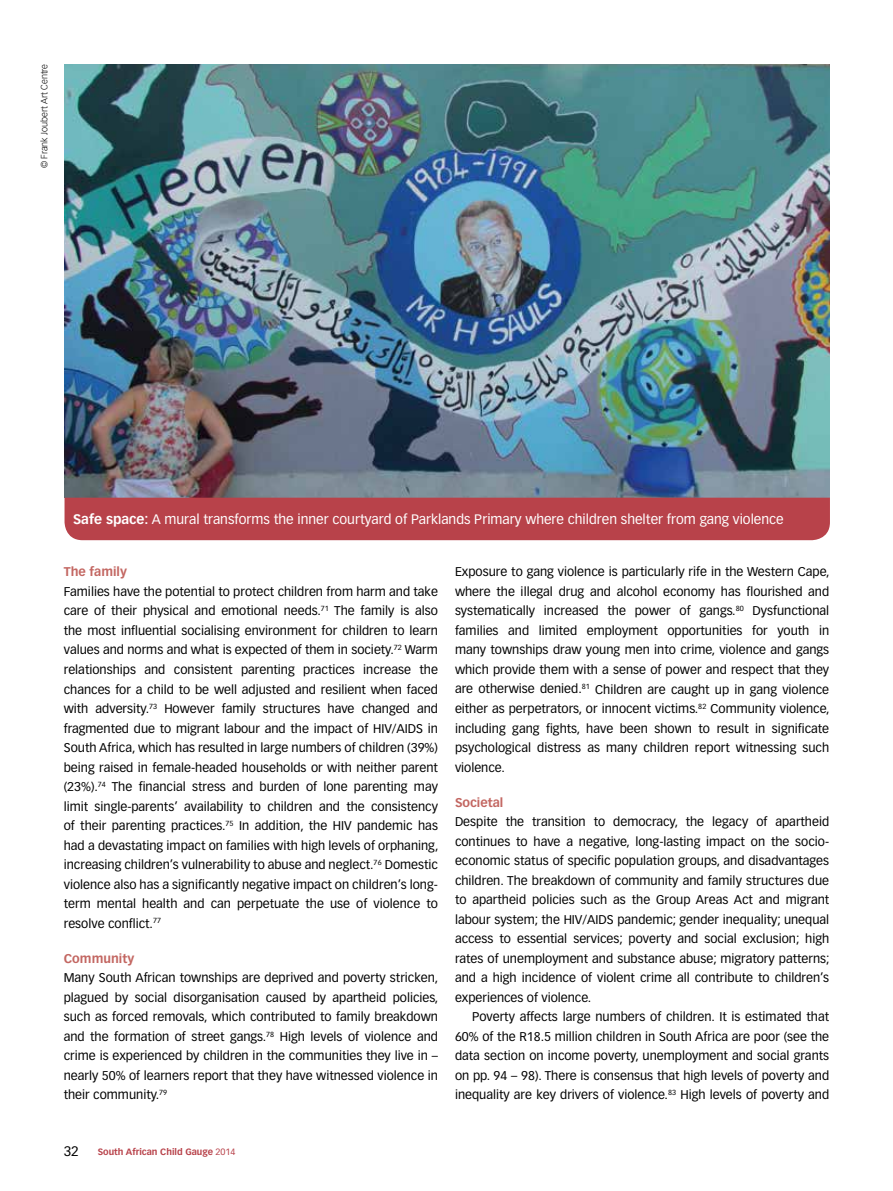
<style>
.page{position:relative;width:893px;height:1191px;background:#fff}
.page>*{position:absolute;margin:0;border:0;box-sizing:border-box;transform-origin:0 0}
.t1{font:13.5px "Vectora LH";color:#fff}
.t2{font:13.5px "Vectora LT Std";color:#000}
.t3{font:12.45px/19.5px "Vectora LT Std";color:#000;text-align:justify}
.t4{font:700 12.45px "Vectora LT Std";color:#c36762}
.t5{font:700 9px "Vectora LT Std";color:#b8424a}
.t6{font:300 9px "Vectora LT Std";color:#000}
.s1{font-weight:700}
.s2{font-weight:400}
</style>
<div class="page">
<img style="left:65px;top:65px;width:765px;height:432px">
<div style="left:65px;top:497px;width:765px;height:43px;background:#b8424a"></div>
<p class="t6" style="left:39px;top:168px;width:106px;rotate:-90deg">© Frank Joubert Art Centre</p>
<p class="t1" style="left:73px;top:511px;width:712px"><span class="s1">Safe space:</span> A mural transforms the inner courtyard of Parklands Primary where children shelter from gang violence</p>
<p class="t4" style="left:64px;top:564px;width:65px">The family</p>
<p class="t3" style="left:64px;top:582px;width:376px">Families have the potential to protect children from harm and take care of their physical and emotional needs.<sup>71</sup> The family is also the most influential socialising environment for children to learn values and norms and what is expected of them in society.<sup>72</sup> Warm relationships and consistent parenting practices increase the chances for a child to be well adjusted and resilient when faced with adversity.<sup>73</sup> However family structures have changed and fragmented due to migrant labour and the impact of HIV/AIDS in South Africa, which has resulted in large numbers of children (39%) being raised in female-headed households or with neither parent (23%).<sup>74</sup> The financial stress and burden of lone parenting may limit single-parents’ availability to children and the consistency of their parenting practices.<sup>75</sup> In addition, the HIV pandemic has had a devastating impact on families with high levels of orphaning, increasing children’s vulnerability to abuse and neglect.<sup>76</sup> Domestic violence also has a significantly negative impact on children’s long&shy;term mental health and can perpetuate the use of violence to resolve conflict.<sup>77</sup></p>
<p class="t4" style="left:64px;top:950px;width:72px">Community</p>
<p class="t3" style="left:64px;top:968px;width:376px">Many South African townships are deprived and poverty stricken, plagued by social disorganisation caused by apartheid policies, such as forced removals, which contributed to family breakdown and the formation of street gangs.<sup>78</sup> High levels of violence and crime is experienced by children in the communities they live in – nearly 50% of learners report that they have witnessed violence in their community.<sup>79</sup></p>
<p class="t3" style="left:455px;top:562px;width:376px">Exposure to gang violence is particularly rife in the Western Cape, where the illegal drug and alcohol economy has flourished and systematically increased the power of gangs.<sup>80</sup> Dysfunctional families and limited employment opportunities for youth in many townships draw young men into crime, violence and gangs which provide them with a sense of power and respect that they are otherwise denied.<sup>81</sup> Children are caught up in gang violence either as perpetrators, or innocent victims.<sup>82</sup> Community violence, including gang fights, have been shown to result in significate psychological distress as many children report witnessing such violence.</p>
<p class="t4" style="left:455px;top:794px;width:50px">Societal</p>
<p class="t3" style="left:455px;top:812px;width:376px">Despite the transition to democracy, the legacy of apartheid continues to have a negative, long-lasting impact on the socio&shy;economic status of specific population groups, and disadvantages children. The breakdown of community and family structures due to apartheid policies such as the Group Areas Act and migrant labour system; the HIV/AIDS pandemic; gender inequality; unequal access to essential services; poverty and social exclusion; high rates of unemployment and substance abuse; migratory patterns; and a high incidence of violent crime all contribute to children’s experiences of violence.</p>
<p class="t3" style="left:455px;top:1007px;width:376px;text-indent:17px">Poverty affects large numbers of children. It is estimated that 60% of the R18.5 million children in South Africa are poor (see the data section on income poverty, unemployment and social grants on pp. 94 – 98). There is consensus that high levels of poverty and inequality are key drivers of violence.<sup>83</sup> High levels of poverty and</p>
<p class="t2" style="left:64px;top:1142px;width:17px">32</p>
<p class="t5" style="left:98px;top:1146px;width:139px">South African Child Gauge <span class="s2">2014</span></p>
</div>
